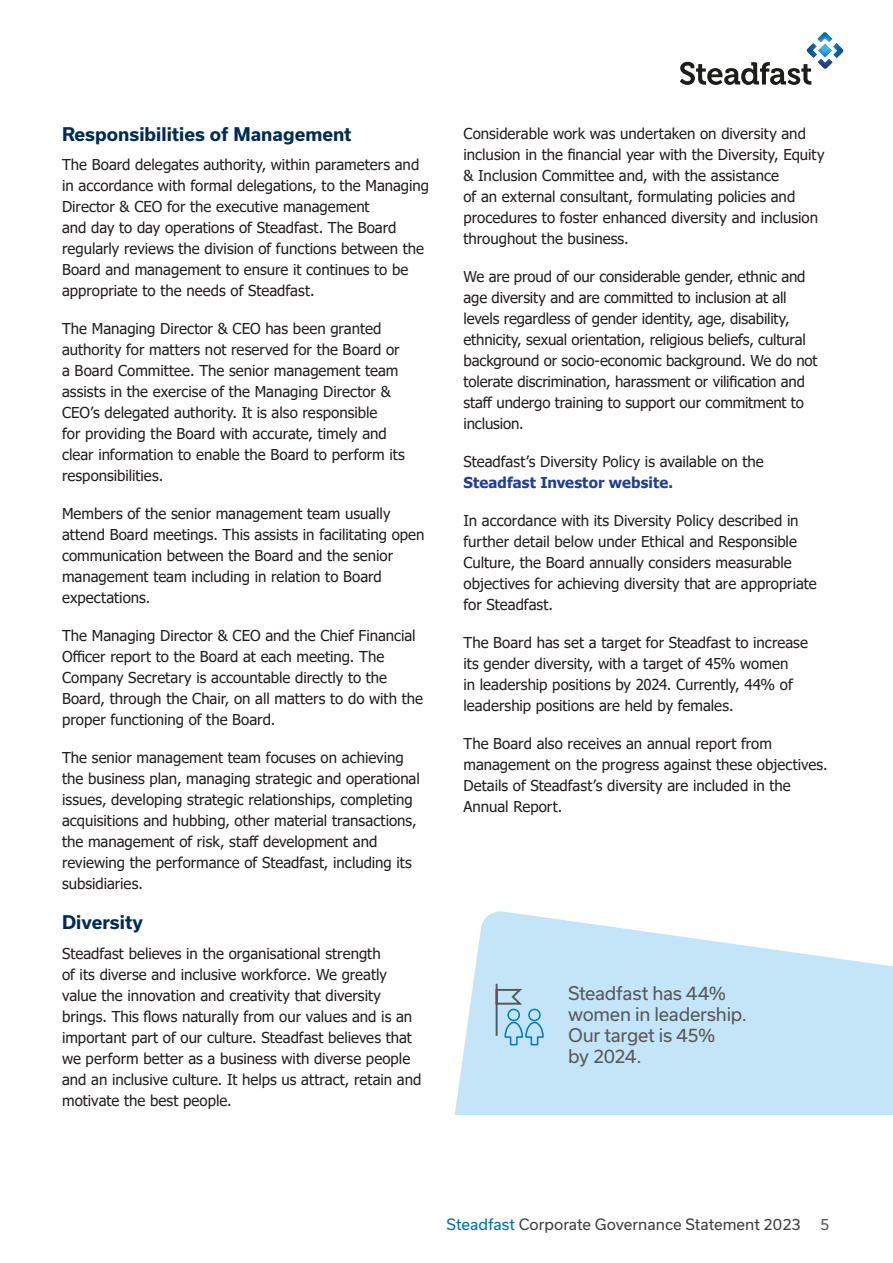
<style>
.page{position:relative;width:893px;height:1263px;background:#fff}
.page>*{position:absolute;margin:0;border:0;box-sizing:border-box;transform-origin:0 0}
.heading_1{font:18px/21px "Usual";letter-spacing:-.015em;color:#57585a}
.heading_2{font:700 18px "Usual";color:#002c54}
.body_copy{font:15px/21px "Tahoma";color:#231f20}
.body_copy_no_space_before{font:15px/21px "Tahoma";color:#231f20}
.t1{font:15px "Usual";color:#3e3e3f}
.t2{font:15px "Usual";color:#57585a}
.s1{font-weight:700;color:#233e98}
.s2{color:#006dad}
</style>
<div class="page">
<svg style="left:680px;top:32px;width:164px;height:53px"></svg>
<svg style="left:455px;top:911px;width:438px;height:203px;fill:#c4e5f8"></svg>
<svg style="left:495px;top:982px;width:49px;height:64px;background:#a8cfe6"></svg>
<p class="heading_2" style="left:62px;top:124px;width:291px">Responsibilities of Management</p>
<p class="body_copy_no_space_before" style="left:62px;top:155px;width:369px">The Board delegates authority, within parameters and in accordance with formal delegations, to the Managing Director &amp; CEO for the executive management<br>and day to day operations of Steadfast. The Board regularly reviews the division of functions between the Board and management to ensure it continues to be appropriate to the needs of Steadfast.</p>
<p class="body_copy" style="left:62px;top:319px;width:344px">The Managing Director &amp; CEO has been granted authority for matters not reserved for the Board or a Board Committee. The senior management team assists in the exercise of the Managing Director &amp; CEO’s delegated authority. It is also responsible<br>for providing the Board with accurate, timely and clear information to enable the Board to perform its responsibilities.</p>
<p class="body_copy" style="left:62px;top:504px;width:364px">Members of the senior management team usually attend Board meetings. This assists in facilitating open communication between the Board and the senior management team including in relation to Board expectations.</p>
<p class="body_copy" style="left:62px;top:626px;width:362px">The Managing Director &amp; CEO and the Chief Financial Officer report to the Board at each meeting. The Company Secretary is accountable directly to the Board, through the Chair, on all matters to do with the proper functioning of the Board.</p>
<p class="body_copy" style="left:62px;top:748px;width:359px">The senior management team focuses on achieving the business plan, managing strategic and operational issues, developing strategic relationships, completing acquisitions and hubbing, other material transactions, the management of risk, staff development and reviewing the performance of Steadfast, including its subsidiaries.</p>
<p class="heading_2" style="left:62px;top:912px;width:82px">Diversity</p>
<p class="body_copy_no_space_before" style="left:62px;top:944px;width:361px">Steadfast believes in the organisational strength<br>of its diverse and inclusive workforce. We greatly value the innovation and creativity that diversity brings. This flows naturally from our values and is an important part of our culture. Steadfast believes that we perform better as a business with diverse people and an inclusive culture. It helps us attract, retain and motivate the best people.</p>
<p class="body_copy_no_space_before" style="left:463px;top:124px;width:363px">Considerable work was undertaken on diversity and inclusion in the financial year with the Diversity, Equity &amp; Inclusion Committee and, with the assistance<br>of an external consultant, formulating policies and procedures to foster enhanced diversity and inclusion throughout the business.</p>
<p class="body_copy" style="left:463px;top:267px;width:356px">We are proud of our considerable gender, ethnic and age diversity and are committed to inclusion at all levels regardless of gender identity, age, disability, ethnicity, sexual orientation, religious beliefs, cultural background or socio-economic background. We do not tolerate discrimination, harassment or vilification and staff undergo training to support our commitment to inclusion.</p>
<p class="body_copy" style="left:463px;top:452px;width:302px">Steadfast’s Diversity Policy is available on the<br><span class="s1">Steadfast Investor website.</span></p>
<p class="body_copy" style="left:463px;top:511px;width:355px">In accordance with its Diversity Policy described in further detail below under Ethical and Responsible Culture, the Board annually considers measurable objectives for achieving diversity that are appropriate for Steadfast.</p>
<p class="body_copy" style="left:463px;top:633px;width:346px">The Board has set a target for Steadfast to increase its gender diversity, with a target of 45% women<br>in leadership positions by 2024. Currently, 44% of leadership positions are held by females.</p>
<p class="body_copy" style="left:463px;top:734px;width:366px">The Board also receives an annual report from management on the progress against these objectives.<br>Details of Steadfast’s diversity are included in the Annual Report.</p>
<p class="heading_1" style="left:568px;top:982px;width:180px">Steadfast has 44% women in leadership.<br>Our target is 45%<br>by 2024.</p>
<p class="t1" style="left:446px;top:1216px;width:356px"><span class="s2">Steadfast</span> Corporate Governance Statement 2023</p>
<p class="t2" style="left:820px;top:1216px;width:11px">5</p>
</div>
